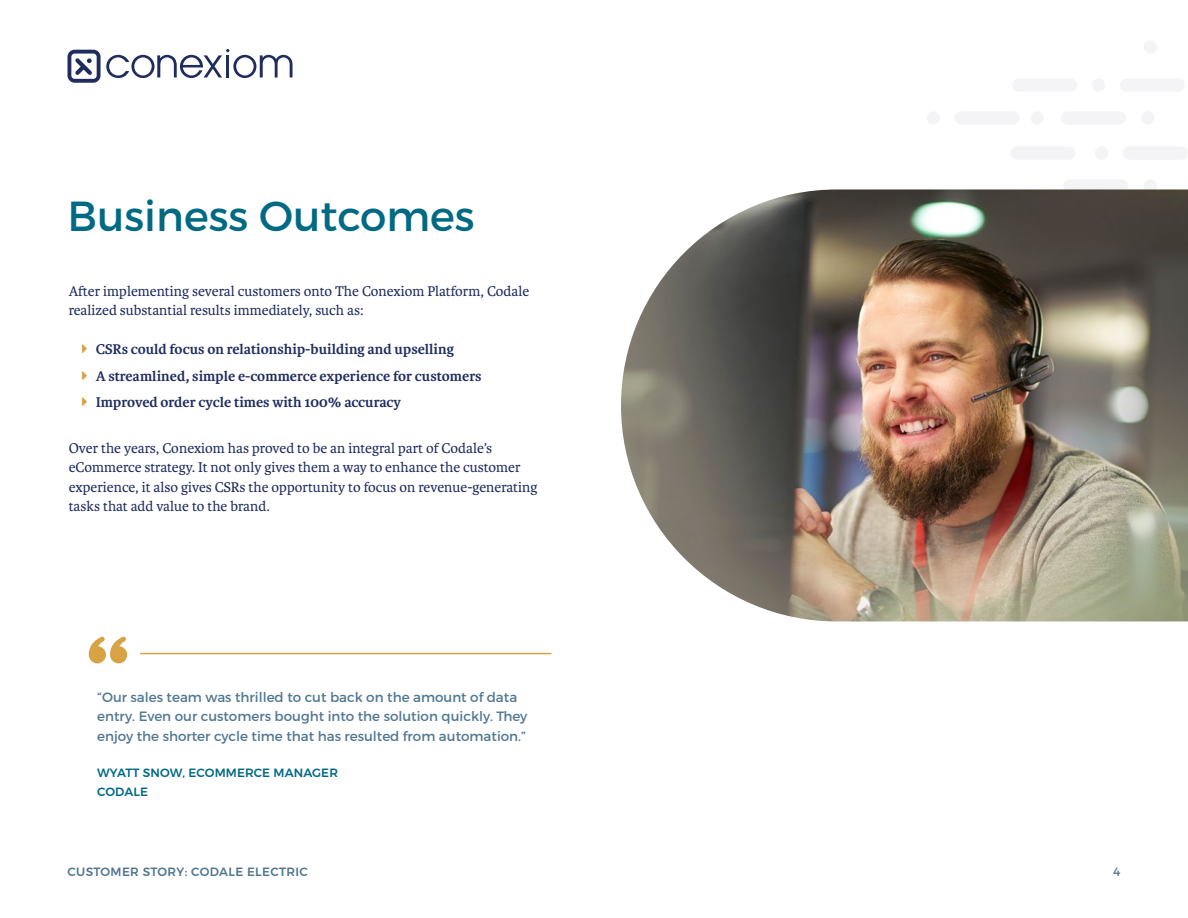
<style>
.page{position:relative;width:1188px;height:918px;background:#fff}
.page>*{position:absolute;margin:0;border:0;box-sizing:border-box;transform-origin:0 0}
.t1{font:42px "Montserrat";color:#006983}
.t2{font:15px/19.5px "Karmina";color:#202c5d}
.t3{font:700 15px/26.2px "Karmina";color:#202c5d}
.t4{font:13.5px/19.5px "Montserrat";color:#507792}
.t5{font:500 12px/19.5px "Montserrat";letter-spacing:.01em;color:#006983}
.t6{font:500 12px "Montserrat";letter-spacing:.03em;color:#507790}
.t7{font:12px "Montserrat";color:#507790}
</style>
<div class="page">
<div style="left:1123px;top:146px;width:65px;height:14px;background:#f4f4f6;border-radius:7px"></div>
<div style="left:1011px;top:146px;width:65px;height:14px;background:#f4f4f6;border-radius:7px"></div>
<div style="left:1095px;top:146px;width:13px;height:14px;background:#f4f4f6;border-radius:50%"></div>
<div style="left:1144px;top:179px;width:13px;height:14px;background:#f4f4f6;border-radius:50%"></div>
<div style="left:1063px;top:179px;width:65px;height:14px;background:#f4f4f6;border-radius:7px"></div>
<div style="left:1144px;top:40px;width:13px;height:14px;background:#f4f4f6;border-radius:50%"></div>
<div style="left:1120px;top:78px;width:65px;height:14px;background:#f4f4f6;border-radius:7px"></div>
<div style="left:1092px;top:78px;width:13px;height:14px;background:#f4f4f6;border-radius:50%"></div>
<div style="left:1012px;top:78px;width:65px;height:14px;background:#f4f4f6;border-radius:7px"></div>
<div style="left:1141px;top:111px;width:14px;height:14px;background:#f4f4f6;border-radius:50%"></div>
<div style="left:1061px;top:111px;width:65px;height:14px;background:#f4f4f6;border-radius:7px"></div>
<div style="left:955px;top:111px;width:65px;height:14px;background:#f4f4f6;border-radius:7px"></div>
<div style="left:927px;top:111px;width:13px;height:14px;background:#f4f4f6;border-radius:50%"></div>
<div style="left:1030px;top:111px;width:14px;height:14px;background:#f4f4f6;border-radius:50%"></div>
<svg style="left:68px;top:49px;width:225px;height:34px"></svg>
<svg style="left:89px;top:636px;width:38px;height:27px"></svg>
<hr style="left:141px;top:653px;width:410px;height:1px;background:#d7a244">
<img style="left:621px;top:189px;width:567px;height:432px">
<h1 class="t1" style="left:68px;top:190px;width:409px">Business Outcomes</h1>
<p class="t2" style="left:69px;top:281px;width:462px">After implementing several customers onto The Conexiom Platform, Codale realized substantial results immediately, such as:</p>
<p class="t3" style="left:96px;top:337px;width:387px">CSRs could focus on relationship-building and upselling<br>A streamlined, simple e-commerce experience for customers<br>Improved order cycle times with 100% accuracy</p>
<p class="t2" style="left:69px;top:438px;width:470px">Over the years, Conexiom has proved to be an integral part of Codale’s eCommerce strategy. It not only gives them a way to enhance the customer experience, it also gives CSRs the opportunity to focus on revenue-generating tasks that add value to the brand.</p>
<p class="t4" style="left:97px;top:687px;width:432px">“Our sales team was thrilled to cut back on the amount of data entry. Even our customers bought into the solution quickly. They enjoy the shorter cycle time that has resulted from automation.”</p>
<p class="t5" style="left:97px;top:763px;width:242px">WYATT SNOW, ECOMMERCE MANAGER<br>CODALE</p>
<p class="t6" style="left:68px;top:864px;width:242px">CUSTOMER STORY: CODALE ELECTRIC</p>
<p class="t7" style="left:1113px;top:864px;width:9px">4</p>
</div>
